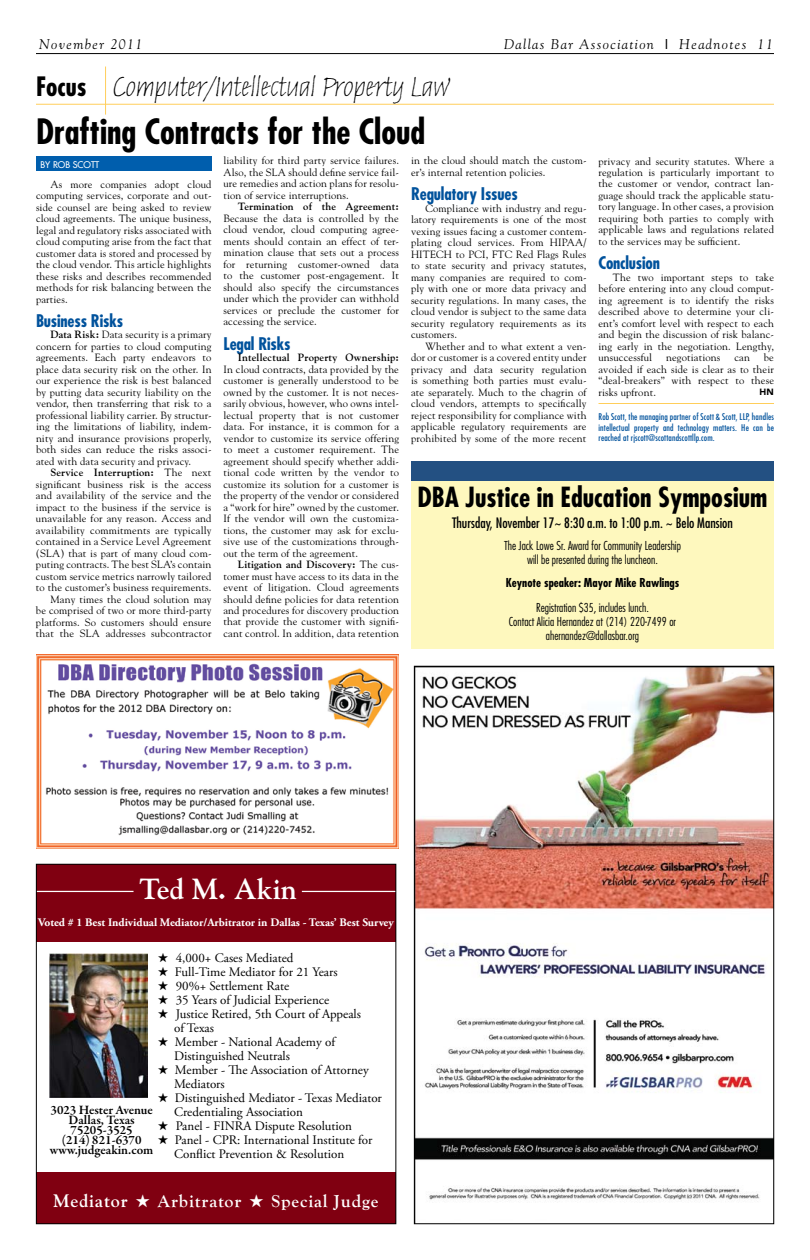
<style>
.page{position:relative;width:810px;height:1260px;background:#fff}
.page>*{position:absolute;margin:0;border:0;box-sizing:border-box;transform-origin:0 0}
.t1{font:700 condensed 34px "Futura Std";color:#000}
.t2{font:700 29px "Goudy Std";color:#fff}
.t3{font:700 condensed 27px "Futura Std";color:#000}
.t4{font:700 condensed 26px "Futura Std";color:#000}
.t5{font:25px "Russell Oblique Std Informal";color:#000}
.t6{font:700 18px "Goudy Old Style T";letter-spacing:.05em;color:#fff}
.t7{font:700 condensed 17px "Futura Std";letter-spacing:-.01em;color:#00529c}
.t8{font:condensed 14px "Futura Std";color:#000}
.t9{font:italic 14px "Goudy Std";letter-spacing:.1em;color:#000}
.t10{font:13px/14px "Adobe Garamond Pro";color:#000}
.t11{font:600 13px/10px "Garamond Premr Pro";color:#000;text-align:center}
.t12{font:300 condensed 12px/14px "Futura Std";color:#000;text-align:center}
.t13{font:700 condensed 12px "Futura Std";color:#000}
.t14{font:700 11.5px "Adobe Garamond Pro";color:#fff}
.t15{font:10.5px/11.5px "Goudy Std";letter-spacing:.015em;color:#000;text-align:justify}
.t16{font:700 10.5px "Goudy Std";letter-spacing:.015em;color:#000}
.t17{font:condensed 9px/10.8px "Futura Std";letter-spacing:.015em;color:#00529c;text-align:justify}
.t18{font:500 9px "Futura Std";color:#fff}
.t19{font:900 9px "Avenir LT Std";color:#000}
.s1{font-family:"Helvetica Neue LT Std";font-style:normal;font-stretch:condensed}
.s2{font-weight:700}
.s3{font-family:"Goudy Std"}
</style>
<div class="page">
<hr style="left:36px;top:53px;width:738px;height:1px;background:#000">
<div style="left:411px;top:480px;width:363px;height:168px;background:#fef8be"></div>
<div style="left:411px;top:461px;width:363px;height:20px;background:#235082"></div>
<div style="left:36px;top:157px;width:175px;height:14px;background:#005ead"></div>
<hr style="left:105px;top:67px;width:1px;height:48px;background:#ffce5a">
<hr style="left:36px;top:104px;width:738px;height:1px;background:#ffce5a">
<div style="left:36px;top:864px;width:360px;height:78px;background:#800011"></div>
<hr style="left:36px;top:891px;width:98px;height:1px;background:#fff">
<hr style="left:302px;top:891px;width:94px;height:1px;background:#fff">
<div style="left:36px;top:1173px;width:360px;height:51px;background:#800011"></div>
<img style="left:50px;top:953px;width:97px;height:145px">
<div style="left:36px;top:864px;width:360px;height:360px;border:1px solid #000"></div>
<img style="left:416px;top:668px;width:356px;height:532px">
<hr style="left:599px;top:403px;width:175px;height:1px;background:#ffce5a">
<img style="left:36px;top:655px;width:363px;height:193px">
<h3 class="t9" style="left:39px;top:36px;width:105px">November 2011</h3>
<h3 class="t9" style="left:504px;top:36px;width:270px">Dallas Bar Association <span class="s1">l</span> Headnotes 11</h3>
<h3 class="t5" style="left:114px;top:72px;width:337px">Computer/Intellectual Property Law</h3>
<h3 class="t4" style="left:36px;top:70px;width:52px">Focus</h3>
<h1 class="t1" style="left:36px;top:111px;width:391px">Drafting Contracts for the Cloud</h1>
<p class="t18" style="left:40px;top:159px;width:60px">BY ROB SCOTT</p>
<p class="t15" style="left:36px;top:178px;width:177px;text-indent:14px">As more companies adopt cloud computing services, corporate and out&shy;side counsel are being asked to review cloud agreements. The unique business, legal and regulatory risks associated with cloud computing arise from the fact that customer data is stored and processed by the cloud vendor. This article highlights these risks and describes recommended methods for risk balancing between the parties.</p>
<h3 class="t7" style="left:36px;top:310px;width:89px">Business Risks</h3>
<p class="t15" style="left:36px;top:329px;width:177px;text-indent:14px"><span class="s2">Data Risk:</span> Data security is a primary concern for parties to cloud computing agreements. Each party endeavors to place data security risk on the other. In our experience the risk is best balanced by putting data security liability on the vendor, then transferring that risk to a professional liability carrier. By structur&shy;ing the limitations of liability, indem&shy;nity and insurance provisions properly, both sides can reduce the risks associ&shy;ated with data security and privacy.</p>
<p class="t15" style="left:36px;top:467px;width:177px;text-align:right"><span class="s2">Service Interruption:</span> The next significant business risk is the access and availability of the service and the impact to the business if the service is unavailable for any reason. Access and availability commitments are typically contained in a Service Level Agreement (SLA) that is part of many cloud com&shy;puting contracts. The best SLA’s contain custom service metrics narrowly tailored to the customer’s business requirements.<br>Many times the cloud solution may<br>be comprised of two or more third-party platforms. So customers should ensure that the SLA addresses subcontractor</p>
<p class="t15" style="left:223px;top:155px;width:177px">liability for third party service failures.<br>Also, the SLA should define service fail&shy;ure remedies and action plans for resolu&shy;tion of service interruptions.</p>
<p class="t16" style="left:238px;top:201px;width:163px">Termination of the Agreement:</p>
<p class="t15" style="left:223px;top:212px;width:177px">Because the data is controlled by the cloud vendor, cloud computing agree&shy;ments should contain an effect of ter&shy;mination clause that sets out a process for returning customer-owned data to the customer post-engagement. It should also specify the circumstances under which the provider can withhold services or preclude the customer for accessing the service.</p>
<h3 class="t7" style="left:224px;top:333px;width:69px">Legal Risks</h3>
<p class="t16" style="left:238px;top:351px;width:163px">Intellectual Property Ownership:</p>
<p class="t15" style="left:224px;top:363px;width:177px">In cloud contracts, data provided by the customer is generally understood to be owned by the customer. It is not neces&shy;sarily obvious, however, who owns intel&shy;lectual property that is not customer data. For instance, it is common for a vendor to customize its service offering to meet a customer requirement. The agreement should specify whether addi&shy;tional code written by the vendor to customize its solution for a customer is the property of the vendor or considered a “work for hire” owned by the customer.<br>If the vendor will own the customiza&shy;tions, the customer may ask for exclu&shy;sive use of the customizations through&shy;out the term of the agreement.</p>
<p class="t15" style="left:224px;top:558px;width:177px;text-indent:14px"><span class="s2">Litigation and Discovery:</span> The cus&shy;tomer must have access to its data in the event of litigation. Cloud agreements should define policies for data retention and procedures for discovery production that provide the customer with signifi&shy;cant control. In addition, data retention</p>
<p class="t15" style="left:411px;top:155px;width:177px">in the cloud should match the custom&shy;er’s internal retention policies.</p>
<h3 class="t7" style="left:411px;top:183px;width:108px">Regulatory Issues</h3>
<p class="t15" style="left:411px;top:202px;width:177px;text-indent:14px">Compliance with industry and regu&shy;latory requirements is one of the most vexing issues facing a customer contem&shy;plating cloud services. From HIPAA/ HITECH to PCI, FTC Red Flags Rules to state security and privacy statutes, many companies are required to com&shy;ply with one or more data privacy and security regulations. In many cases, the cloud vendor is subject to the same data security regulatory requirements as its customers.</p>
<p class="t15" style="left:411px;top:340px;width:178px;text-indent:14px">Whether and to what extent a ven&shy;dor or customer is a covered entity under privacy and data security regulation is something both parties must evalu&shy;ate separately. Much to the chagrin of cloud vendors, attempts to specifically reject responsibility for compliance with applicable regulatory requirements are prohibited by some of the more recent</p>
<p class="t15" style="left:599px;top:155px;width:177px">privacy and security statutes. Where a regulation is particularly important to the customer or vendor, contract lan&shy;guage should track the applicable statu&shy;tory language. In other cases, a provision requiring both parties to comply with applicable laws and regulations related to the services may be sufficient.</p>
<h3 class="t7" style="left:598px;top:252px;width:63px">Conclusion</h3>
<p class="t15" style="left:599px;top:271px;width:177px;text-indent:14px">The two important steps to take before entering into any cloud comput&shy;ing agreement is to identify the risks described above to determine your cli&shy;ent’s comfort level with respect to each and begin the discussion of risk balanc&shy;ing early in the negotiation. Lengthy, unsuccessful</p>
<p class="t15" style="left:599px;top:352px;width:177px;text-indent:165px">be avoided if each side is clear as to their “deal-breakers” with respect to these risks upfront.</p>
<p class="t15" style="left:666px;top:352px;width:56px">negotiations</p>
<p class="t15" style="left:734px;top:352px;width:17px">can</p>
<p class="t19" style="left:760px;top:386px;width:16px">HN</p>
<p class="t17" style="left:599px;top:411px;width:177px">Rob Scott, the managing partner of Scott &amp; Scott, LLP, handles intellectual property and technology matters. He can be reached at rjscott@scottandscottllp.com.</p>
<h3 class="t3" style="left:417px;top:480px;width:352px">DBA Justice in Education Symposium</h3>
<h3 class="t8" style="left:452px;top:514px;width:282px">Thursday, November 17~ 8:30 a.m. to 1:00 p.m. ~ Belo Mansion</h3>
<p class="t12" style="left:504px;top:539px;width:178px">The Jack Lowe Sr. Award for Community Leadership will be presented during the luncheon.</p>
<p class="t13" style="left:506px;top:575px;width:175px">Keynote speaker: Mayor Mike Rawlings</p>
<p class="t12" style="left:509px;top:601px;width:169px">Registration $35, includes lunch.<br>Contact Alicia Hernandez at (214) 220-7499 or ahernandez@dallasbar.org</p>
<h2 class="t2" style="left:139px;top:871px;width:159px">Ted M. Akin</h2>
<p class="t14" style="left:38px;top:916px;width:357px">Voted # 1 Best Individual Mediator/Arbitrator in Dallas - Texas’ Best Survey</p>
<p class="t10" style="left:158px;top:951px;width:137px">★ 4,000+ Cases Mediated</p>
<p class="t10" style="left:158px;top:965px;width:181px">★ Full-Time Mediator for 21 Years</p>
<p class="t10" style="left:158px;top:979px;width:133px">★ 90%+ Settlement Rate</p>
<p class="t10" style="left:158px;top:993px;width:173px">★ 35 Years of Judicial Experience</p>
<p class="t10" style="left:174px;top:1007px;width:188px;text-indent:-16px">★ Justice Retired, 5th Court of Appeals of Texas</p>
<p class="t10" style="left:174px;top:1035px;width:163px;text-indent:-16px">★ Member - National Academy of<br>Distinguished Neutrals</p>
<p class="t10" style="left:174px;top:1063px;width:196px;text-indent:-16px">★ Member - The Association of Attorney<br>Mediators</p>
<p class="t10" style="left:174px;top:1091px;width:209px;text-indent:-16px">★ Distinguished Mediator - Texas Mediator<br>Credentialing Association</p>
<p class="t10" style="left:158px;top:1119px;width:196px">★ Panel - FINRA Dispute Resolution</p>
<p class="t10" style="left:174px;top:1133px;width:200px;text-indent:-16px">★ Panel - CPR: International Institute for<br>Conflict Prevention &amp; Resolution</p>
<p class="t11" style="left:50px;top:1105px;width:105px">3023 Hester Avenue<br>Dallas, Texas<br>75205-3525<br>(214) 821-6370 www.judgeakin.com</p>
<h3 class="t6" style="left:54px;top:1191px;width:326px"><span class="s3">Mediator</span> ★ Arbitrator ★ Special Judge</h3>
</div>
